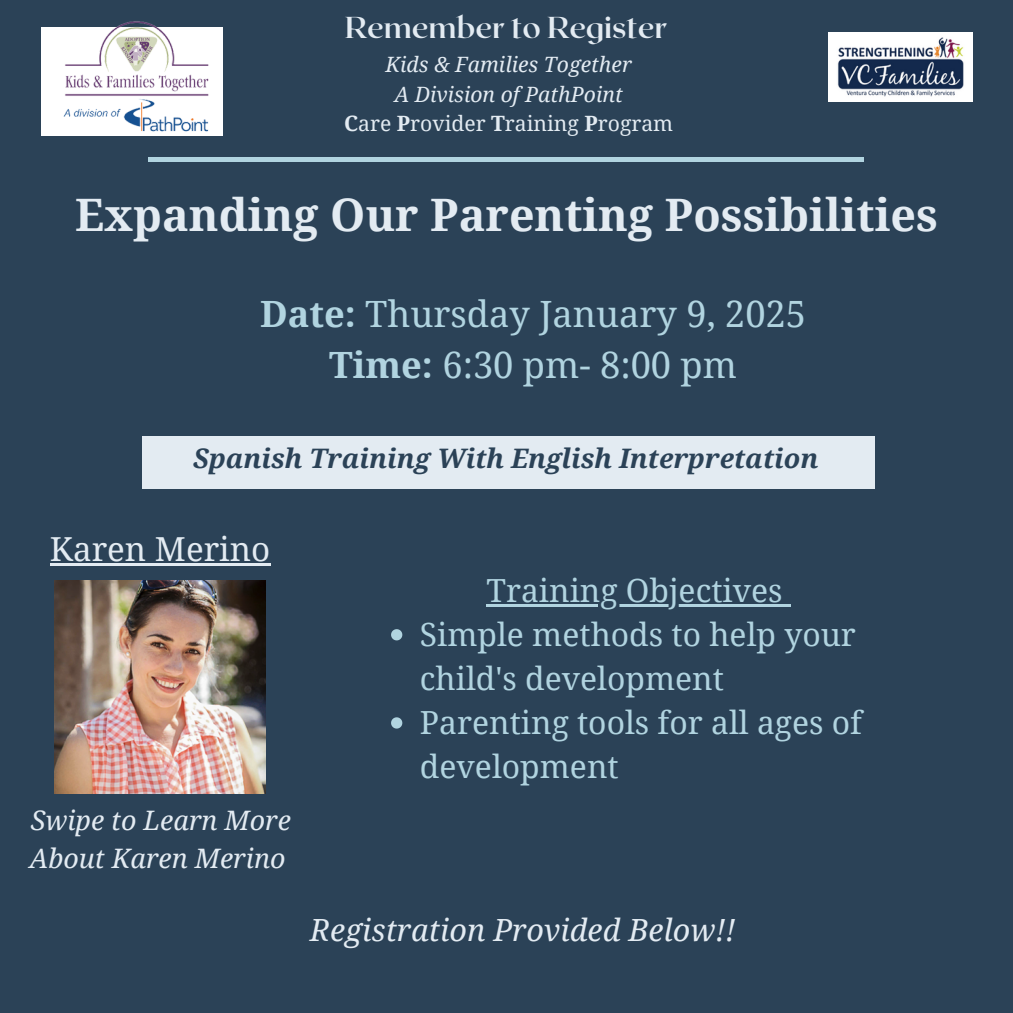
<style>
.page{position:relative;width:1013px;height:1013px;background:#fff}
.page>*{position:absolute;margin:0;border:0;box-sizing:border-box;transform-origin:0 0}
.t1{font:700 44.75px "Noto Serif";color:#e3ebf2}
.t2{font:36.25px/50.6px "Noto Serif";color:#b1d4e0;text-align:center}
.t3{font:33.12px "Noto Serif";color:#e3ebf2}
.t4{font:31.88px/44px "Noto Serif";color:#b1d4e0}
.t5{font:italic 30.62px "Noto Serif";color:#e3ebf2}
.t6{font:700 30.12px "Roxborough CF";color:#e3ebf2}
.t7{font:italic 700 26.88px "Noto Serif";color:#2b4257}
.t8{font:italic 26.88px/37.5px "Noto Serif";color:#e3ebf2}
.t9{font:italic 21.12px "Noto Serif";color:#e3ebf2}
.t10{font:21.12px "Noto Serif";color:#e3ebf2}
.s1{font-weight:700}
</style>
<div class="page">
<div style="left:0;top:0;width:1012px;height:1012px;background:#2b4257"></div>
<div style="left:149px;top:157px;width:714px;height:5px;background:#b1d4e0"></div>
<img style="left:828px;top:33px;width:144px;height:68px">
<img style="left:54px;top:580px;width:211px;height:213px">
<div style="left:142px;top:436px;width:733px;height:52px;background:#e3ebf2"></div>
<img style="left:41px;top:21px;width:182px;height:115px">
<hr style="left:50px;top:563px;width:220px;height:3px;background:#e3ebf2">
<hr style="left:486px;top:604px;width:296px;height:2px;background:#b1d4e0">
<svg style="left:782px;top:604px;width:9px;height:2px"></svg>
<svg style="left:391px;top:629px;width:11px;height:11px"></svg>
<svg style="left:391px;top:717px;width:11px;height:11px"></svg>
<p class="t6" style="left:345px;top:8px;width:324px">Remember to Register</p>
<p class="t9" style="left:385px;top:50px;width:248px">Kids &amp; Families Together</p>
<p class="t9" style="left:394px;top:79px;width:230px">A Division of PathPoint</p>
<p class="t10" style="left:344px;top:108px;width:331px"><span class="s1">C</span>are <span class="s1">P</span>rovider <span class="s1">T</span>raining <span class="s1">P</span>rogram</p>
<h3 class="t1" style="left:75px;top:183px;width:864px">Expanding Our Parenting Possibilities</h3>
<p class="t2" style="left:260px;top:288px;width:547px"><span class="s1">Date:</span> Thursday January 9, 2025<br><span class="s1">Time:</span> 6:30 pm- 8:00 pm</p>
<h6 class="t7" style="left:193px;top:439px;width:626px">Spanish Training With English Interpretation</h6>
<p class="t3" style="left:50px;top:526px;width:222px">Karen Merino</p>
<p class="t8" style="left:29px;top:800px;width:263px">Swipe to Learn More<br>About Karen Merino</p>
<h1 class="t4" style="left:486px;top:567px;width:298px">Training Objectives</h1>
<h2 class="t4" style="left:420px;top:611px;width:437px">Simple methods to help your child's development</h2>
<h5 class="t4" style="left:420px;top:699px;width:443px">Parenting tools for all ages of development</h5>
<h2 class="t5" style="left:310px;top:908px;width:427px">Registration Provided Below!!</h2>
</div>
